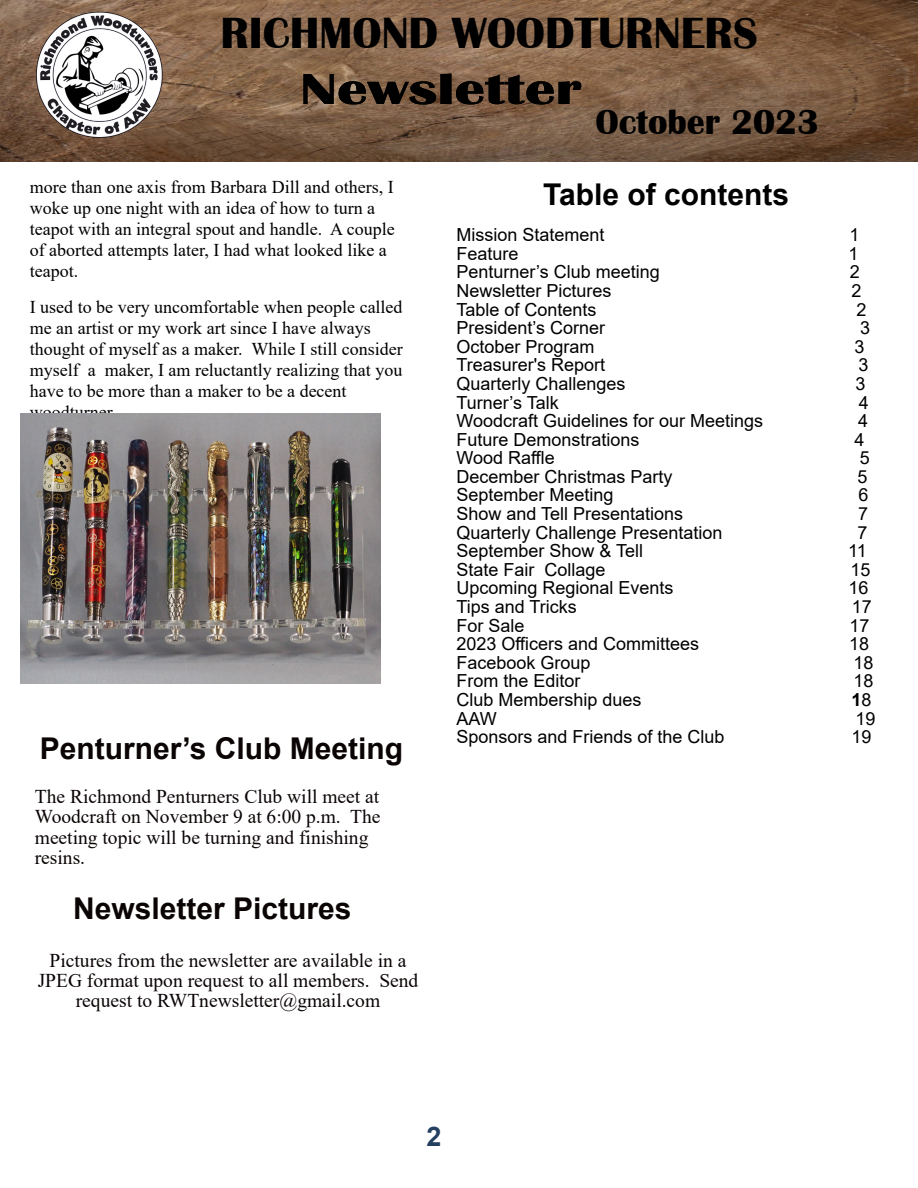
<style>
.page{position:relative;width:918px;height:1188px;background:#fff}
.page>*{position:absolute;margin:0;border:0;box-sizing:border-box;transform-origin:0 0}
.t1{font:700 45px/56.4px "Britannic";color:#000}
.t2{font:700 36px "Britannic";color:#000}
.t3{font:700 30px "Arial";color:#0b0404}
.t4{font:700 30px "Arial";color:#000}
.t5{font:700 27px "Arial";color:#244061}
.t6{font:19.5px/20.4px "Times New Roman";color:#0b0404}
.t7{font:18px "Arial";color:#000}
.t8{font:18px/21px "Times New Roman";color:#000}
.t9{font:700 18px "Arial";color:#000}
.s1{font-weight:400}
</style>
<div class="page">
<img style="left:0;top:0;width:918px;height:162px">
<img style="left:34px;top:9px;width:131px;height:132px">
<img style="left:21px;top:413px;width:360px;height:270px">
<h1 class="t1" style="left:300px;top:8px;width:459px;text-indent:-80px">RICHMOND WOODTURNERS<br>Newsletter</h1>
<h2 class="t2" style="left:596px;top:110px;width:225px">October 2023</h2>
<p class="t8" style="left:30px;top:178px;width:366px">more than one axis from Barbara Dill and others, I woke up one night with an idea of how to turn a teapot with an integral spout and handle. A couple of aborted attempts later, I had what looked like a teapot.</p>
<p class="t8" style="left:30px;top:298px;width:375px">I used to be very uncomfortable when people called me an artist or my work art since I have always thought of myself as a maker. While I still consider myself a maker, I am reluctantly realizing that you have to be more than a maker to be a decent woodturner.</p>
<h3 class="t3" style="left:40px;top:737px;width:365px">Penturner’s Club Meeting</h3>
<p class="t6" style="left:35px;top:788px;width:347px">The Richmond Penturners Club will meet at Woodcraft on November 9 at 6:00 p.m. The meeting topic will be turning and finishing resins.</p>
<h3 class="t3" style="left:73px;top:898px;width:280px">Newsletter Pictures</h3>
<p class="t6" style="left:38px;top:952px;width:382px;text-align:center">Pictures from the newsletter are available in a<br>JPEG format upon request to all members. Send request to RWTnewsletter@gmail.com</p>
<h3 class="t4" style="left:543px;top:183px;width:248px">Table of contents</h3>
<p class="t7" style="left:456px;top:228px;width:150px">Mission Statement</p>
<p class="t7" style="left:850px;top:228px;width:12px">1</p>
<p class="t7" style="left:456px;top:247px;width:64px">Feature</p>
<p class="t7" style="left:849px;top:247px;width:12px">1</p>
<p class="t7" style="left:456px;top:265px;width:205px">Penturner’s Club meeting</p>
<p class="t7" style="left:850px;top:265px;width:12px">2</p>
<p class="t7" style="left:456px;top:284px;width:157px">Newsletter Pictures</p>
<p class="t7" style="left:852px;top:284px;width:12px">2</p>
<p class="t7" style="left:456px;top:302px;width:142px">Table of Contents</p>
<p class="t7" style="left:857px;top:302px;width:12px">2</p>
<p class="t7" style="left:456px;top:321px;width:150px">President’s Corner</p>
<p class="t7" style="left:860px;top:321px;width:12px">3</p>
<p class="t7" style="left:456px;top:340px;width:140px">October Program</p>
<p class="t7" style="left:855px;top:340px;width:12px">3</p>
<p class="t7" style="left:456px;top:358px;width:150px">Treasurer's Report</p>
<p class="t7" style="left:858px;top:358px;width:12px">3</p>
<p class="t7" style="left:456px;top:377px;width:171px">Quarterly Challenges</p>
<p class="t7" style="left:856px;top:377px;width:12px">3</p>
<p class="t7" style="left:456px;top:395px;width:104px">Turner’s Talk</p>
<p class="t7" style="left:859px;top:395px;width:12px">4</p>
<p class="t7" style="left:456px;top:414px;width:308px">Woodcraft Guidelines for our Meetings</p>
<p class="t7" style="left:858px;top:414px;width:12px">4</p>
<p class="t7" style="left:456px;top:433px;width:185px">Future Demonstrations</p>
<p class="t7" style="left:855px;top:433px;width:12px">4</p>
<p class="t7" style="left:456px;top:451px;width:100px">Wood Raffle</p>
<p class="t7" style="left:860px;top:451px;width:12px">5</p>
<p class="t7" style="left:456px;top:470px;width:218px">December Christmas Party</p>
<p class="t7" style="left:858px;top:470px;width:12px">5</p>
<p class="t7" style="left:456px;top:488px;width:159px">September Meeting</p>
<p class="t7" style="left:859px;top:488px;width:12px">6</p>
<p class="t7" style="left:456px;top:507px;width:228px">Show and Tell Presentations</p>
<p class="t7" style="left:858px;top:507px;width:12px">7</p>
<p class="t7" style="left:456px;top:526px;width:268px">Quarterly Challenge Presentation</p>
<p class="t7" style="left:858px;top:526px;width:12px">7</p>
<p class="t7" style="left:456px;top:544px;width:188px">September Show &amp; Tell</p>
<p class="t7" style="left:848px;top:544px;width:20px">11</p>
<p class="t7" style="left:456px;top:563px;width:151px">State Fair Collage</p>
<p class="t7" style="left:851px;top:563px;width:22px">15</p>
<p class="t7" style="left:456px;top:581px;width:219px">Upcoming Regional Events</p>
<p class="t7" style="left:849px;top:581px;width:22px">16</p>
<p class="t7" style="left:456px;top:600px;width:122px">Tips and Tricks</p>
<p class="t7" style="left:852px;top:600px;width:22px">17</p>
<p class="t7" style="left:456px;top:618px;width:70px">For Sale</p>
<p class="t7" style="left:849px;top:618px;width:22px">17</p>
<p class="t7" style="left:456px;top:637px;width:244px">2023 Officers and Committees</p>
<p class="t7" style="left:849px;top:637px;width:22px">18</p>
<p class="t7" style="left:456px;top:656px;width:136px">Facebook Group</p>
<p class="t7" style="left:853px;top:656px;width:22px">18</p>
<p class="t7" style="left:456px;top:674px;width:126px">From the Editor</p>
<p class="t7" style="left:853px;top:674px;width:22px">18</p>
<p class="t7" style="left:456px;top:693px;width:187px">Club Membership dues</p>
<p class="t9" style="left:852px;top:693px;width:22px">1<span class="s1">8</span></p>
<p class="t7" style="left:456px;top:711px;width:42px">AAW</p>
<p class="t7" style="left:855px;top:711px;width:22px">19</p>
<p class="t7" style="left:456px;top:730px;width:270px">Sponsors and Friends of the Club</p>
<p class="t7" style="left:851px;top:730px;width:22px">19</p>
<h3 class="t5" style="left:427px;top:1126px;width:17px">2</h3>
</div>
